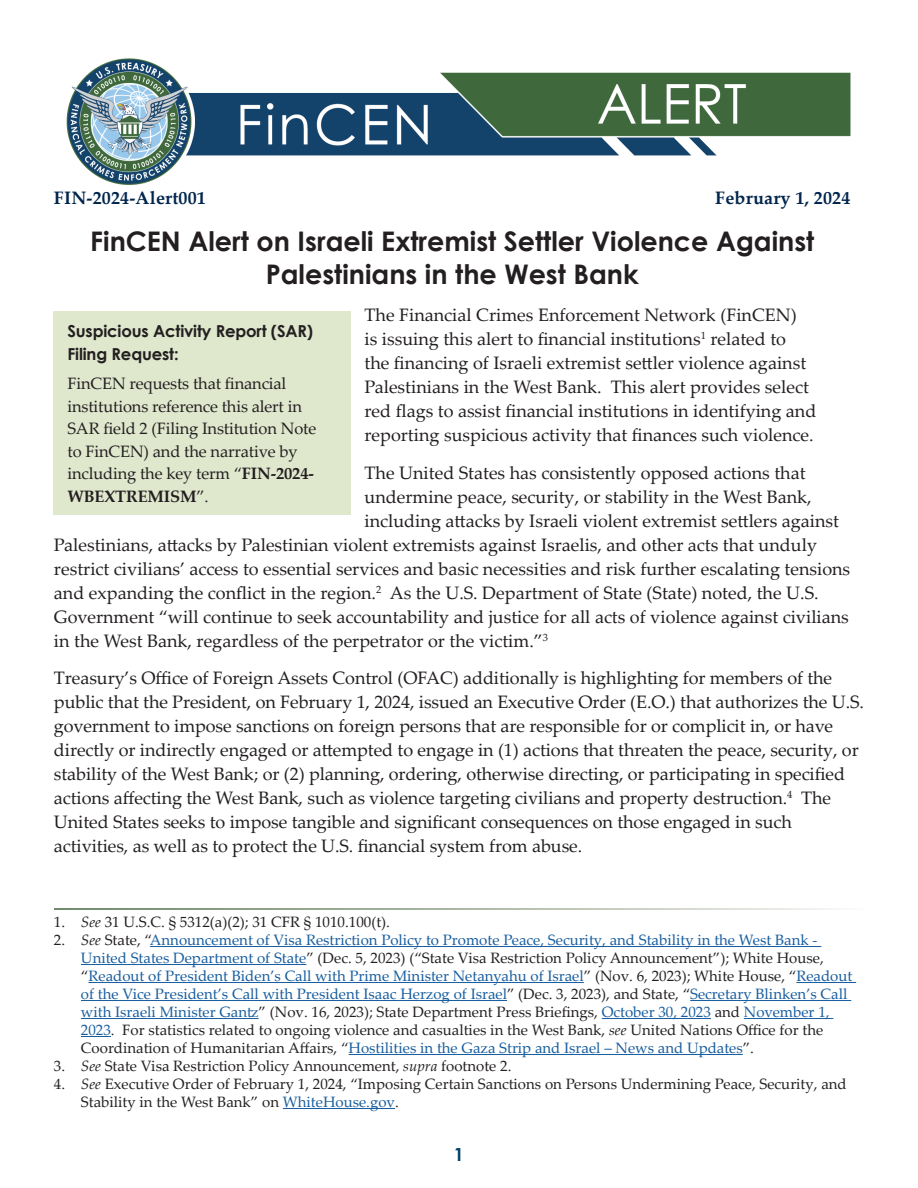
<style>
.page{position:relative;width:918px;height:1188px;background:#fff}
.page>*{position:absolute;margin:0;border:0;box-sizing:border-box;transform-origin:0 0}
.Advisory_Title{font:700 27px/33px "Century Gothic";color:#231f20;text-align:center}
.Text{font:18px/24px "Palatino Linotype";letter-spacing:-.005em;color:#231f20}
.Advisory_Title-2{font:18px/24px "Palatino Linotype";color:#231f20}
.FIN_and_Date{font:700 18px "Palatino Linotype";letter-spacing:.01em;color:#00254c}
.t1{font:700 18px "Century Gothic";color:#00426b}
.Call_out_text{font:16.5px/22.5px "Palatino Linotype";letter-spacing:-.01em;color:#231f20}
.Call_out{font:700 16.5px/22.5px "Century Gothic";letter-spacing:-.01em;color:#231f20}
.Footnote_-_Auto{font:15px/18px "Palatino Linotype";color:#175d9e}
.Footnote_-_Auto-2{font:15px/18px "Palatino Linotype";color:#231f20}
.s1{font-weight:700}
.s2{font-style:italic}
.s3{color:#231f20}
.s4{font-style:italic;color:#231f20}
.s5{color:#175d9e}
</style>
<div class="page">
<div style="left:54px;top:311px;width:297px;height:204px;background:#dfe7cd"></div>
<img style="left:66px;top:58px;width:785px;height:127px">
<hr style="left:150px;top:946px;width:671px;height:1px;background:#175d9e">
<hr style="left:81px;top:964px;width:225px;height:1px;background:#175d9e">
<hr style="left:88px;top:982px;width:496px;height:1px;background:#175d9e">
<hr style="left:796px;top:982px;width:60px;height:1px;background:#175d9e">
<hr style="left:81px;top:1000px;width:426px;height:1px;background:#175d9e">
<hr style="left:690px;top:1000px;width:161px;height:1px;background:#175d9e">
<hr style="left:81px;top:1018px;width:178px;height:1px;background:#175d9e">
<hr style="left:602px;top:1018px;width:109px;height:1px;background:#175d9e">
<hr style="left:744px;top:1018px;width:89px;height:1px;background:#175d9e">
<hr style="left:81px;top:1036px;width:30px;height:1px;background:#175d9e">
<hr style="left:349px;top:1054px;width:394px;height:1px;background:#175d9e">
<hr style="left:283px;top:1108px;width:112px;height:1px;background:#175d9e">
<h1 class="FIN_and_Date" style="left:54px;top:185px;width:153px">FIN-2024-Alert001</h1>
<h1 class="FIN_and_Date" style="left:715px;top:185px;width:137px">February 1, 2024</h1>
<h1 class="Advisory_Title" style="left:90px;top:223px;width:726px">FinCEN Alert on Israeli Extremist Settler Violence Against<br>Palestinians in the West Bank</h1>
<h1 class="Advisory_Title-2" style="left:364px;top:302px;width:453px">The Financial Crimes Enforcement Network (FinCEN)<br>is issuing this alert to financial institutions<sup>1</sup> related to<br>the financing of Israeli extremist settler violence against Palestinians in the West Bank. This alert provides select red flags to assist financial institutions in identifying and reporting suspicious activity that finances such violence.</h1>
<p class="Text" style="left:364px;top:460px;width:443px">The United States has consistently opposed actions that</p>
<p class="Text" style="left:364px;top:484px;width:449px">undermine peace, security, or stability in the West Bank,</p>
<p class="Text" style="left:364px;top:508px;width:476px">including attacks by Israeli violent extremist settlers against</p>
<p class="Text" style="left:54px;top:532px;width:765px">Palestinians, attacks by Palestinian violent extremists against Israelis, and other acts that unduly</p>
<p class="Text" style="left:54px;top:556px;width:798px">restrict civilians’ access to essential services and basic necessities and risk further escalating tensions</p>
<p class="Text" style="left:54px;top:580px;width:766px">and expanding the conflict in the region.<sup>2</sup> As the U.S. Department of State (State) noted, the U.S.</p>
<p class="Text" style="left:54px;top:604px;width:796px">Government “will continue to seek accountability and justice for all acts of violence against civilians</p>
<p class="Text" style="left:54px;top:628px;width:496px">in the West Bank, regardless of the perpetrator or the victim.”<sup>3</sup></p>
<p class="Text" style="left:54px;top:665px;width:811px">Treasury’s Office of Foreign Assets Control (OFAC) additionally is highlighting for members of the public that the President, on February 1, 2024, issued an Executive Order (E.O.) that authorizes the U.S. government to impose sanctions on foreign persons that are responsible for or complicit in, or have directly or indirectly engaged or attempted to engage in (1) actions that threaten the peace, security, or stability of the West Bank; or (2) planning, ordering, otherwise directing, or participating in specified actions affecting the West Bank, such as violence targeting civilians and property destruction.<sup>4</sup> The United States seeks to impose tangible and significant consequences on those engaged in such activities, as well as to protect the U.S. financial system from abuse.</p>
<p class="Call_out" style="left:68px;top:319px;width:247px">Suspicious Activity Report (SAR)<br>Filing Request:</p>
<p class="Call_out_text" style="left:68px;top:372px;width:250px">FinCEN requests that financial institutions reference this alert in<br>SAR field 2 (Filing Institution Note to FinCEN) and the narrative by including the key term “<span class="s1">FIN-2024-<br>WBEXTREMISM</span>”.</p>
<p class="Footnote_-_Auto-2" style="left:54px;top:912px;width:338px">1. <span class="s2">See</span> 31 U.S.C. § 5312(a)(2); 31 CFR § 1010.100(t).</p>
<p class="Footnote_-_Auto" style="left:81px;top:930px;width:773px;text-indent:-27px"><span class="s3">2.</span> <span class="s4">See</span> <span class="s3">State, “</span>Announcement of Visa Restriction Policy to Promote Peace, Security, and Stability in the West Bank - United States Department of State<span class="s3">” (Dec. 5, 2023) (“State Visa Restriction Policy Announcement”); White House, “</span>Readout of President Biden’s Call with Prime Minister Netanyahu of Israel<span class="s3">” (Nov. 6, 2023); White House, “</span>Readout of the Vice President’s Call with President Isaac Herzog of Israel<span class="s3">” (Dec. 3, 2023), and State, “</span>Secretary Blinken’s Call with Israeli Minister Gantz<span class="s3">” (Nov. 16, 2023); State Department Press Briefings,</span> October 30, 2023 <span class="s3">and</span> November 1, 2023<span class="s3">. For statistics related to ongoing violence and casualties in the West Bank,</span> <span class="s4">see</span> <span class="s3">United Nations Office for the Coordination of Humanitarian Affairs, “</span>Hostilities in the Gaza Strip and Israel – News and Updates<span class="s3">”.</span></p>
<p class="Footnote_-_Auto-2" style="left:54px;top:1056px;width:459px">3. <span class="s2">See</span> State Visa Restriction Policy Announcement, <span class="s2">supra</span> footnote 2.</p>
<p class="Footnote_-_Auto-2" style="left:81px;top:1074px;width:767px;text-indent:-27px">4. <span class="s2">See</span> Executive Order of February 1, 2024, “Imposing Certain Sanctions on Persons Undermining Peace, Security, and<br>Stability in the West Bank” on <span class="s5">WhiteHouse.gov</span>.</p>
<p class="t1" style="left:454px;top:1141px;width:12px">1</p>
</div>
